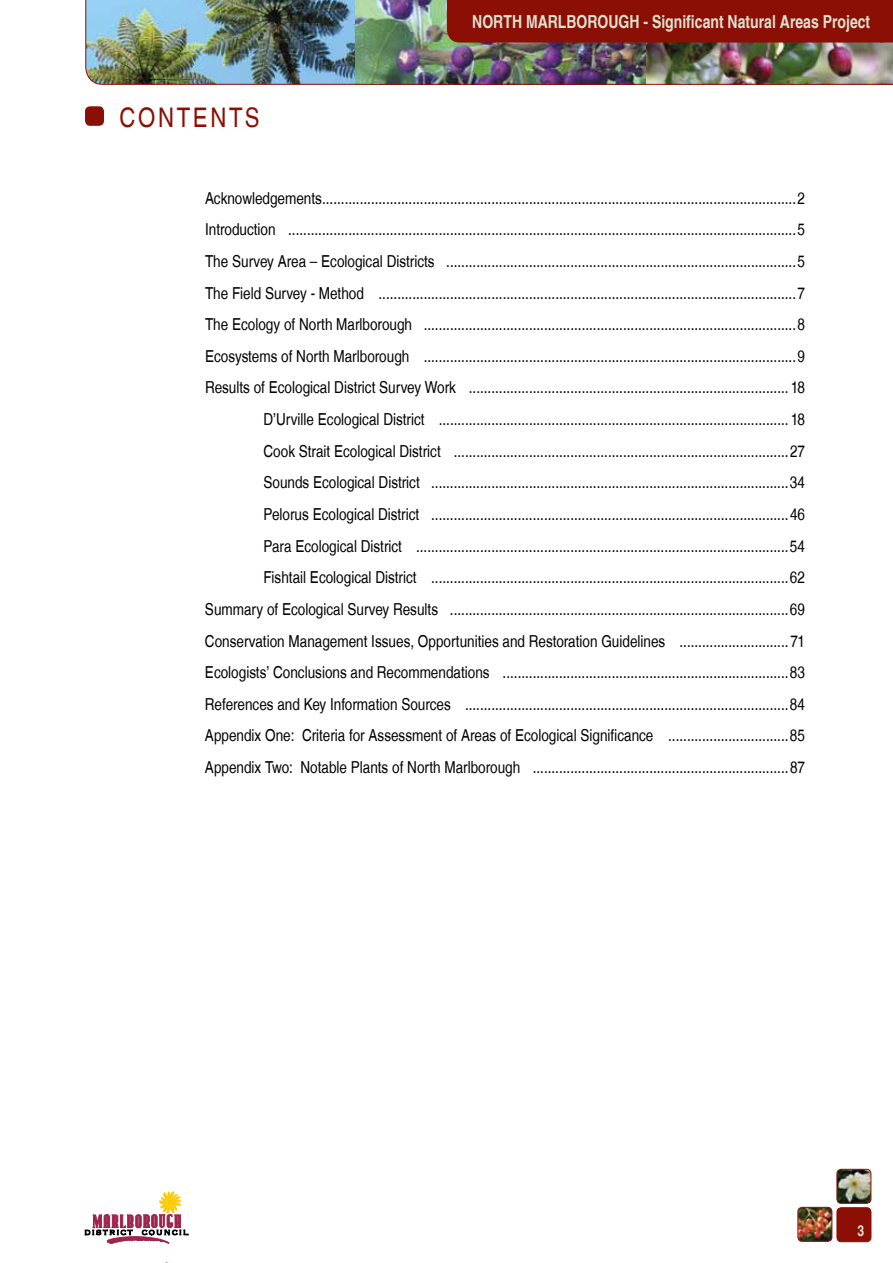
<style>
.page{position:relative;width:893px;height:1263px;background:#fff}
.page>*{position:absolute;margin:0;border:0;box-sizing:border-box;transform-origin:0 0}
.t1{font:27px "Nimbus San L Reg Con";letter-spacing:.1em;color:#8b0f04}
.t2{font:18px "Nimbus San L Bol Con";color:#dfe1cf;scale:.95 1}
.t3{font:16.5px/31.7px "Nimbus San L Reg Con";color:#000;text-align:justify}
.t4{font:15px "Nimbus San L Bol Con";color:#dfe1cf}
</style>
<div class="page">
<img style="left:85px;top:0;width:808px;height:85px">
<div style="left:837px;top:1208px;width:34px;height:34px;background:#8b0f04;border-radius:4px"></div>
<div style="left:837px;top:1207px;width:34px;height:35px;border:1px solid #8b0f04;border-radius:4px"></div>
<svg style="left:85px;top:1191px;width:103px;height:52px"></svg>
<div style="left:447px;top:0;width:446px;height:43px;background:#8b0f04"></div>
<img style="left:838px;top:1169px;width:33px;height:34px">
<div style="left:836px;top:1169px;width:35px;height:35px;border:1px solid #8b0f04;border-radius:4px"></div>
<img style="left:799px;top:1207px;width:33px;height:34px">
<div style="left:797px;top:1207px;width:35px;height:35px;border:1px solid #8b0f04;border-radius:4px"></div>
<div style="left:86px;top:107px;width:17px;height:18px;background:#8b0f04;border-radius:4px"></div>
<div style="left:85px;top:106px;width:19px;height:20px;border:2px solid #8b0f04;border-radius:4px"></div>
<h1 class="t1" style="left:120px;top:102px;width:138px">Contents</h1>
<p class="t2" style="left:472px;top:10px;width:421px">north Marlborough - Significant Natural Areas Project</p>
<p class="t3" style="left:205px;top:182px;width:602px">Acknowledgements..............................................................................................................................2<br>Introduction .......................................................................................................................................5<br>The Survey Area – Ecological Districts .............................................................................................5<br>The Field Survey - Method ...............................................................................................................7<br>The Ecology of North Marlborough ...................................................................................................8<br>Ecosystems of North Marlborough ...................................................................................................9<br>Results of Ecological District Survey Work ..................................................................................... 18<br>D</p>
<p class="t3" style="left:273px;top:404px;width:533px">’Urville Ecological District ............................................................................................. 18</p>
<p class="t3" style="left:263px;top:435px;width:543px;text-align:center">ook Strait Ecological District .........................................................................................27<br>Sounds Ecological District ...............................................................................................34<br>Pelorus Ecological District ...............................................................................................46<br>Para Ecological District ...................................................................................................54</p>
<p class="t3" style="left:205px;top:562px;width:35px">F</p>
<p class="t3" style="left:205px;top:435px;width:35px">C</p>
<p class="t3" style="left:205px;top:562px;width:602px;text-indent:67px">ishtail Ecological District ...............................................................................................62<br>Summary of Ecological Survey Results ..........................................................................................69<br>Conservation Management Issues, Opportunities and Restoration Guidelines ............................. 71<br>Ecologists’ Conclusions and Recommendations ............................................................................83<br>References and Key Information Sources ......................................................................................84<br>Appendix One: Criteria for Assessment of Areas of Ecological Significance ................................85<br>Appendix Two: Notable Plants of North Marlborough ....................................................................87</p>
<p class="t4" style="left:857px;top:1221px;width:8px">3</p>
</div>
